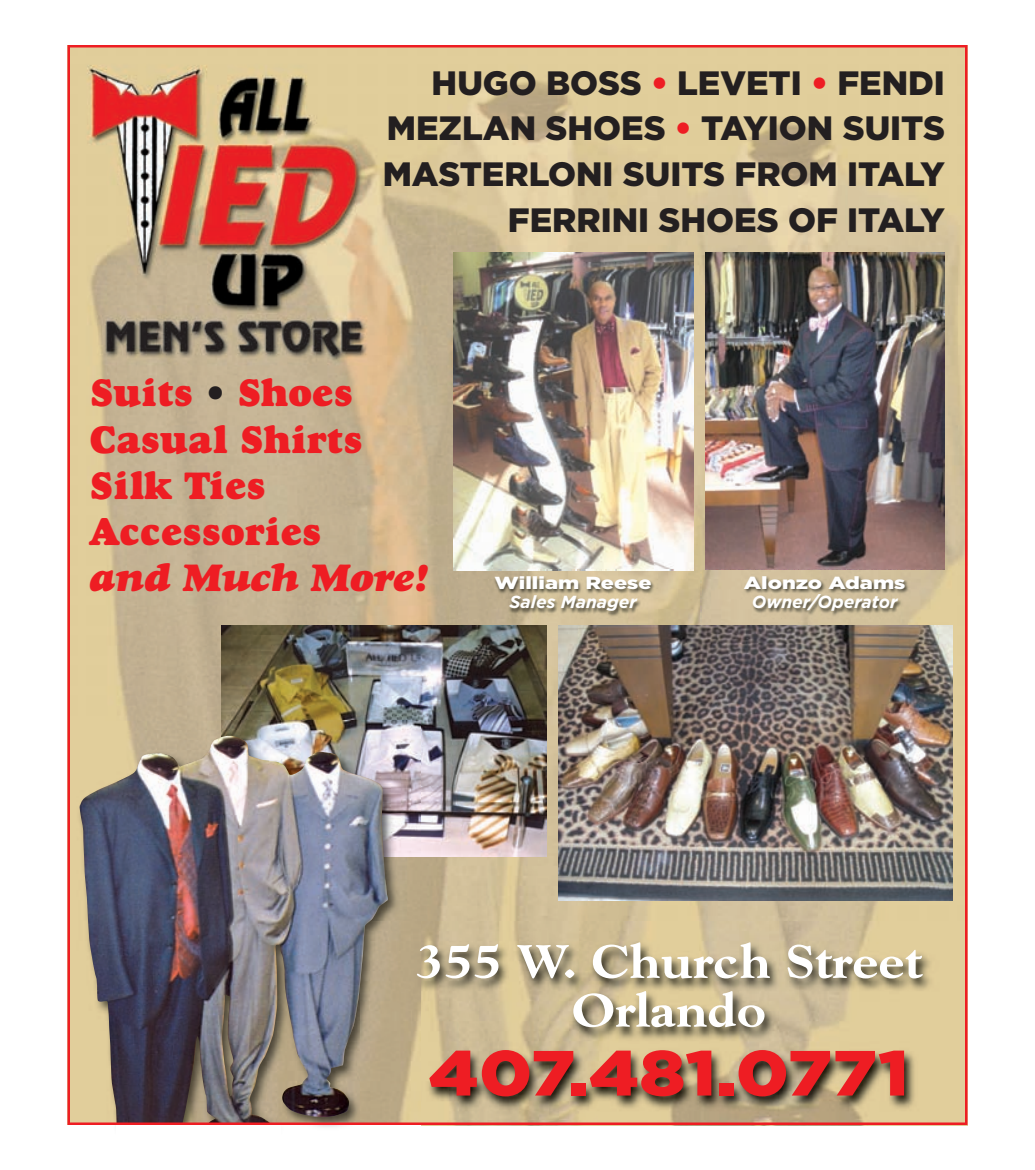
<style>
.page{position:relative;width:1035px;height:1170px;background:#fff}
.page>*{position:absolute;margin:0;border:0;box-sizing:border-box;transform-origin:0 0}
.t1{font:900 63.75px "Gotham";color:#ee1d23;scale:1.15 1}
.t2{font:800 47.5px/48.8px "Goudy";color:#fff;text-align:center;scale:1.1 1}
.t3{font:38.75px/46.2px "Goudy Heavyface";color:#ee1d23}
.t4{font:italic 38.75px "Goudy Heavyface";color:#ee1d23}
.t5{font:900 33.75px/45.9px "Gotham";color:#231f20;text-align:right}
.t6{font:italic 700 17.5px "Gotham";color:#fff}
.t7{font:900 17.5px "Gotham";color:#fff;scale:1.25 1}
.s1{color:#ee1d23}
.s2{color:#231f20}
</style>
<div class="page">
<img style="left:71px;top:48px;width:894px;height:1074px">
<img style="left:453px;top:253px;width:240px;height:317px">
<img style="left:559px;top:625px;width:393px;height:275px">
<img style="left:420px;top:922px;width:545px;height:197px">
<img style="left:449px;top:570px;width:503px;height:53px">
<img style="left:705px;top:252px;width:240px;height:319px">
<img style="left:701px;top:570px;width:1px;height:52px">
<img style="left:222px;top:625px;width:325px;height:231px">
<img style="left:71px;top:721px;width:349px;height:406px">
<img style="left:417px;top:949px;width:3px;height:29px">
<img style="left:222px;top:721px;width:198px;height:135px">
<img style="left:79px;top:735px;width:310px;height:387px">
<div style="left:116px;top:1123px;width:165px;height:20px;background:#fff"></div>
<p class="t5" style="left:383px;top:60px;width:564px">HUGO BOSS <span class="s1">•</span> LEVETI <span class="s1">•</span> FENDI<br>MEZLAN SHOES <span class="s1">•</span> TAYION SUITS<br>MASTERLONI SUITS FROM ITALY<br>FERRINI SHOES OF ITALY</p>
<p class="t3" style="left:90px;top:373px;width:274px">Suits <span class="s2">•</span> Shoes<br>Casual Shirts<br>Silk Ties<br>Accessories</p>
<p class="t4" style="left:90px;top:564px;width:341px">and Much More!</p>
<p class="t7" style="left:495px;top:573px;width:127px">William Reese</p>
<p class="t6" style="left:509px;top:592px;width:129px">Sales Manager</p>
<p class="t7" style="left:744px;top:573px;width:131px">Alonzo Adams</p>
<p class="t6" style="left:752px;top:592px;width:147px">Owner/Operator</p>
<h2 class="t2" style="left:415px;top:940px;width:462px">355 W. Church Street<br>Orlando</h2>
<h1 class="t1" style="left:428px;top:1036px;width:420px">407.481.0771</h1>
</div>
